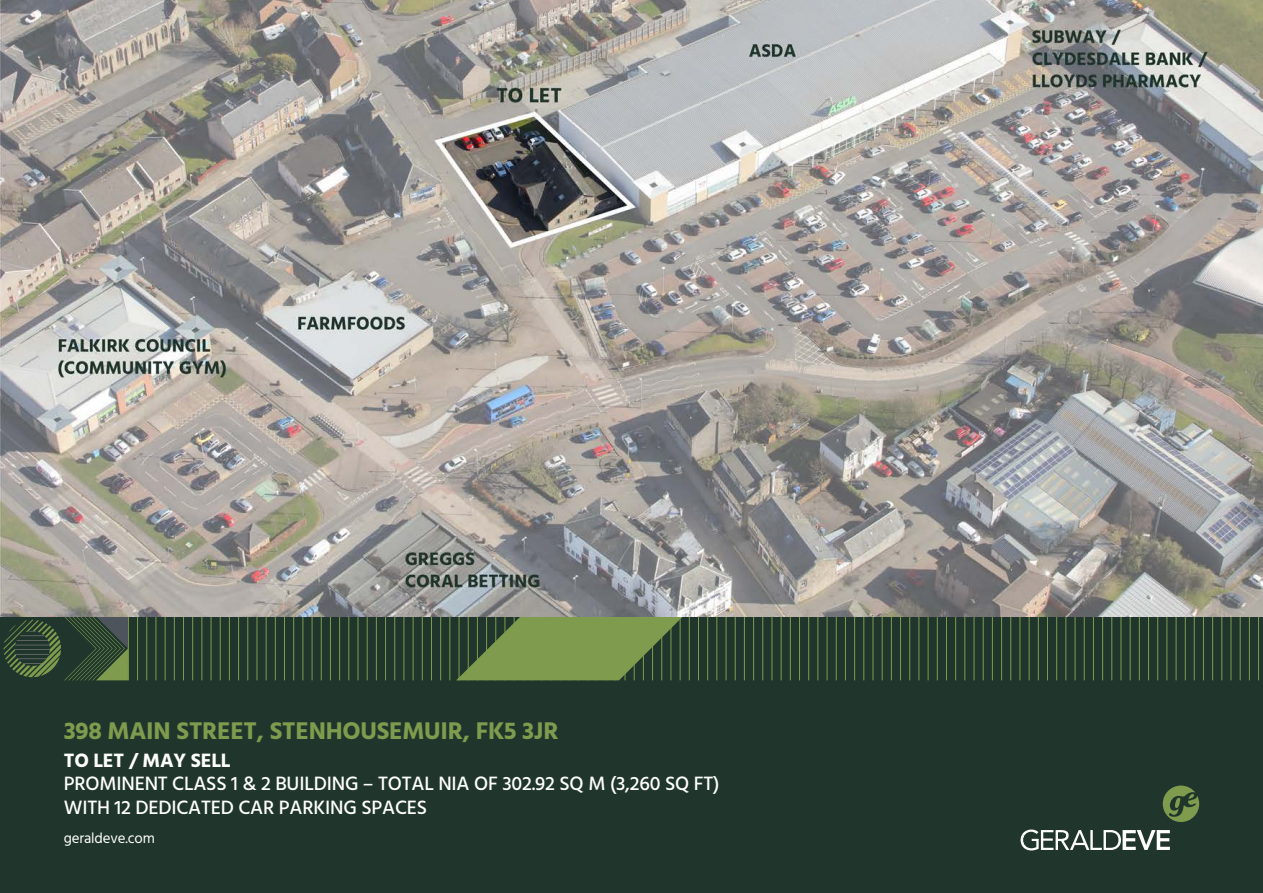
<style>
.page{position:relative;width:1263px;height:893px;background:#fff}
.page>*{position:absolute;margin:0;border:0;box-sizing:border-box;transform-origin:0 0}
.t1{font:700 24.75px "Hind";letter-spacing:-.01em;color:#7f9b4d}
.t2{font:500 19.8px/23.7px "Hind";letter-spacing:-.01em;color:#fff}
.t3{font:14.85px "Hind";letter-spacing:-.01em;color:#fff}
.s1{font-weight:700}
</style>
<div class="page">
<div style="left:0;top:617px;width:1263px;height:276px;background:#20362c"></div>
<hr style="left:689px;top:617px;width:1px;height:63px;background:#7f9b4d">
<hr style="left:698px;top:617px;width:1px;height:63px;background:#7f9b4d">
<hr style="left:707px;top:617px;width:1px;height:63px;background:#7f9b4d">
<hr style="left:716px;top:617px;width:1px;height:63px;background:#7f9b4d">
<hr style="left:726px;top:617px;width:1px;height:63px;background:#7f9b4d">
<hr style="left:735px;top:617px;width:1px;height:63px;background:#7f9b4d">
<hr style="left:744px;top:617px;width:1px;height:63px;background:#7f9b4d">
<hr style="left:753px;top:617px;width:1px;height:63px;background:#7f9b4d">
<hr style="left:762px;top:617px;width:1px;height:63px;background:#7f9b4d">
<hr style="left:771px;top:617px;width:1px;height:63px;background:#7f9b4d">
<hr style="left:781px;top:617px;width:1px;height:63px;background:#7f9b4d">
<hr style="left:790px;top:617px;width:1px;height:63px;background:#7f9b4d">
<hr style="left:799px;top:617px;width:1px;height:63px;background:#7f9b4d">
<hr style="left:808px;top:617px;width:1px;height:63px;background:#7f9b4d">
<hr style="left:817px;top:617px;width:1px;height:63px;background:#7f9b4d">
<hr style="left:827px;top:617px;width:1px;height:63px;background:#7f9b4d">
<hr style="left:836px;top:617px;width:1px;height:63px;background:#7f9b4d">
<hr style="left:845px;top:617px;width:1px;height:63px;background:#7f9b4d">
<hr style="left:854px;top:617px;width:1px;height:63px;background:#7f9b4d">
<hr style="left:863px;top:617px;width:1px;height:63px;background:#7f9b4d">
<hr style="left:872px;top:617px;width:1px;height:63px;background:#7f9b4d">
<hr style="left:882px;top:617px;width:1px;height:63px;background:#7f9b4d">
<hr style="left:891px;top:617px;width:1px;height:63px;background:#7f9b4d">
<hr style="left:900px;top:617px;width:1px;height:63px;background:#7f9b4d">
<hr style="left:909px;top:617px;width:1px;height:63px;background:#7f9b4d">
<hr style="left:918px;top:617px;width:1px;height:63px;background:#7f9b4d">
<hr style="left:928px;top:617px;width:1px;height:63px;background:#7f9b4d">
<hr style="left:937px;top:617px;width:1px;height:63px;background:#7f9b4d">
<hr style="left:946px;top:617px;width:1px;height:63px;background:#7f9b4d">
<hr style="left:955px;top:617px;width:1px;height:63px;background:#7f9b4d">
<hr style="left:964px;top:617px;width:1px;height:63px;background:#7f9b4d">
<hr style="left:973px;top:617px;width:1px;height:63px;background:#7f9b4d">
<hr style="left:983px;top:617px;width:1px;height:63px;background:#7f9b4d">
<hr style="left:992px;top:617px;width:1px;height:63px;background:#7f9b4d">
<hr style="left:1001px;top:617px;width:1px;height:63px;background:#7f9b4d">
<hr style="left:1010px;top:617px;width:1px;height:63px;background:#7f9b4d">
<hr style="left:1019px;top:617px;width:1px;height:63px;background:#7f9b4d">
<hr style="left:1029px;top:617px;width:1px;height:63px;background:#7f9b4d">
<hr style="left:1038px;top:617px;width:1px;height:63px;background:#7f9b4d">
<hr style="left:1047px;top:617px;width:1px;height:63px;background:#7f9b4d">
<hr style="left:1056px;top:617px;width:1px;height:63px;background:#7f9b4d">
<hr style="left:1065px;top:617px;width:1px;height:63px;background:#7f9b4d">
<hr style="left:1075px;top:617px;width:1px;height:63px;background:#7f9b4d">
<hr style="left:1084px;top:617px;width:1px;height:63px;background:#7f9b4d">
<hr style="left:1093px;top:617px;width:1px;height:63px;background:#7f9b4d">
<hr style="left:1102px;top:617px;width:1px;height:63px;background:#7f9b4d">
<hr style="left:1111px;top:617px;width:1px;height:63px;background:#7f9b4d">
<hr style="left:1120px;top:617px;width:1px;height:63px;background:#7f9b4d">
<hr style="left:1130px;top:617px;width:1px;height:63px;background:#7f9b4d">
<hr style="left:1139px;top:617px;width:1px;height:63px;background:#7f9b4d">
<hr style="left:1148px;top:617px;width:1px;height:63px;background:#7f9b4d">
<hr style="left:1157px;top:617px;width:1px;height:63px;background:#7f9b4d">
<hr style="left:1166px;top:617px;width:1px;height:63px;background:#7f9b4d">
<hr style="left:1176px;top:617px;width:1px;height:63px;background:#7f9b4d">
<hr style="left:1185px;top:617px;width:1px;height:63px;background:#7f9b4d">
<hr style="left:1194px;top:617px;width:1px;height:63px;background:#7f9b4d">
<hr style="left:1203px;top:617px;width:1px;height:63px;background:#7f9b4d">
<hr style="left:1212px;top:617px;width:1px;height:63px;background:#7f9b4d">
<hr style="left:1221px;top:617px;width:1px;height:63px;background:#7f9b4d">
<hr style="left:1230px;top:617px;width:1px;height:63px;background:#7f9b4d">
<hr style="left:1240px;top:617px;width:1px;height:63px;background:#7f9b4d">
<hr style="left:1249px;top:617px;width:1px;height:63px;background:#7f9b4d">
<hr style="left:1258px;top:617px;width:1px;height:63px;background:#7f9b4d">
<hr style="left:1262px;top:617px;width:1px;height:63px;background:#7f9b4d">
<hr style="left:128px;top:617px;width:1px;height:63px;background:#7f9b4d">
<hr style="left:137px;top:617px;width:1px;height:63px;background:#7f9b4d">
<hr style="left:146px;top:617px;width:1px;height:63px;background:#7f9b4d">
<hr style="left:156px;top:617px;width:1px;height:63px;background:#7f9b4d">
<hr style="left:165px;top:617px;width:1px;height:63px;background:#7f9b4d">
<hr style="left:174px;top:617px;width:1px;height:63px;background:#7f9b4d">
<hr style="left:183px;top:617px;width:1px;height:63px;background:#7f9b4d">
<hr style="left:192px;top:617px;width:1px;height:63px;background:#7f9b4d">
<hr style="left:201px;top:617px;width:1px;height:63px;background:#7f9b4d">
<hr style="left:211px;top:617px;width:1px;height:63px;background:#7f9b4d">
<hr style="left:220px;top:617px;width:1px;height:63px;background:#7f9b4d">
<hr style="left:229px;top:617px;width:1px;height:63px;background:#7f9b4d">
<hr style="left:238px;top:617px;width:1px;height:63px;background:#7f9b4d">
<hr style="left:247px;top:617px;width:1px;height:63px;background:#7f9b4d">
<hr style="left:257px;top:617px;width:1px;height:63px;background:#7f9b4d">
<hr style="left:266px;top:617px;width:1px;height:63px;background:#7f9b4d">
<hr style="left:275px;top:617px;width:1px;height:63px;background:#7f9b4d">
<hr style="left:284px;top:617px;width:1px;height:63px;background:#7f9b4d">
<hr style="left:293px;top:617px;width:1px;height:63px;background:#7f9b4d">
<hr style="left:302px;top:617px;width:1px;height:63px;background:#7f9b4d">
<hr style="left:312px;top:617px;width:1px;height:63px;background:#7f9b4d">
<hr style="left:321px;top:617px;width:1px;height:63px;background:#7f9b4d">
<hr style="left:330px;top:617px;width:1px;height:63px;background:#7f9b4d">
<hr style="left:339px;top:617px;width:1px;height:63px;background:#7f9b4d">
<hr style="left:348px;top:617px;width:1px;height:63px;background:#7f9b4d">
<hr style="left:358px;top:617px;width:1px;height:63px;background:#7f9b4d">
<hr style="left:367px;top:617px;width:1px;height:63px;background:#7f9b4d">
<hr style="left:376px;top:617px;width:1px;height:63px;background:#7f9b4d">
<hr style="left:385px;top:617px;width:1px;height:63px;background:#7f9b4d">
<hr style="left:394px;top:617px;width:1px;height:63px;background:#7f9b4d">
<hr style="left:403px;top:617px;width:1px;height:63px;background:#7f9b4d">
<hr style="left:413px;top:617px;width:1px;height:63px;background:#7f9b4d">
<hr style="left:422px;top:617px;width:1px;height:63px;background:#7f9b4d">
<hr style="left:431px;top:617px;width:1px;height:63px;background:#7f9b4d">
<hr style="left:440px;top:617px;width:1px;height:63px;background:#7f9b4d">
<hr style="left:449px;top:617px;width:1px;height:63px;background:#7f9b4d">
<svg style="left:456px;top:617px;width:226px;height:63px"></svg>
<svg style="left:4px;top:617px;width:124px;height:63px"></svg>
<svg style="left:1163px;top:785px;width:36px;height:37px"></svg>
<svg style="left:1020px;top:829px;width:150px;height:21px"></svg>
<img style="left:0;top:0;width:1263px;height:617px">
<p class="t1" style="left:64px;top:716px;width:496px">398 MAIN STREET, STENHOUSEMUIR, FK5 3JR</p>
<p class="t2" style="left:64px;top:749px;width:657px"><span class="s1">TO LET / MAY SELL<br></span>PROMINENT CLASS 1 &amp; 2 BUILDING – TOTAL NIA OF 302.92 SQ M (3,260 SQ FT)<br>WITH 12 DEDICATED CAR PARKING SPACES</p>
<p class="t3" style="left:64px;top:828px;width:93px">geraldeve.com</p>
</div>
